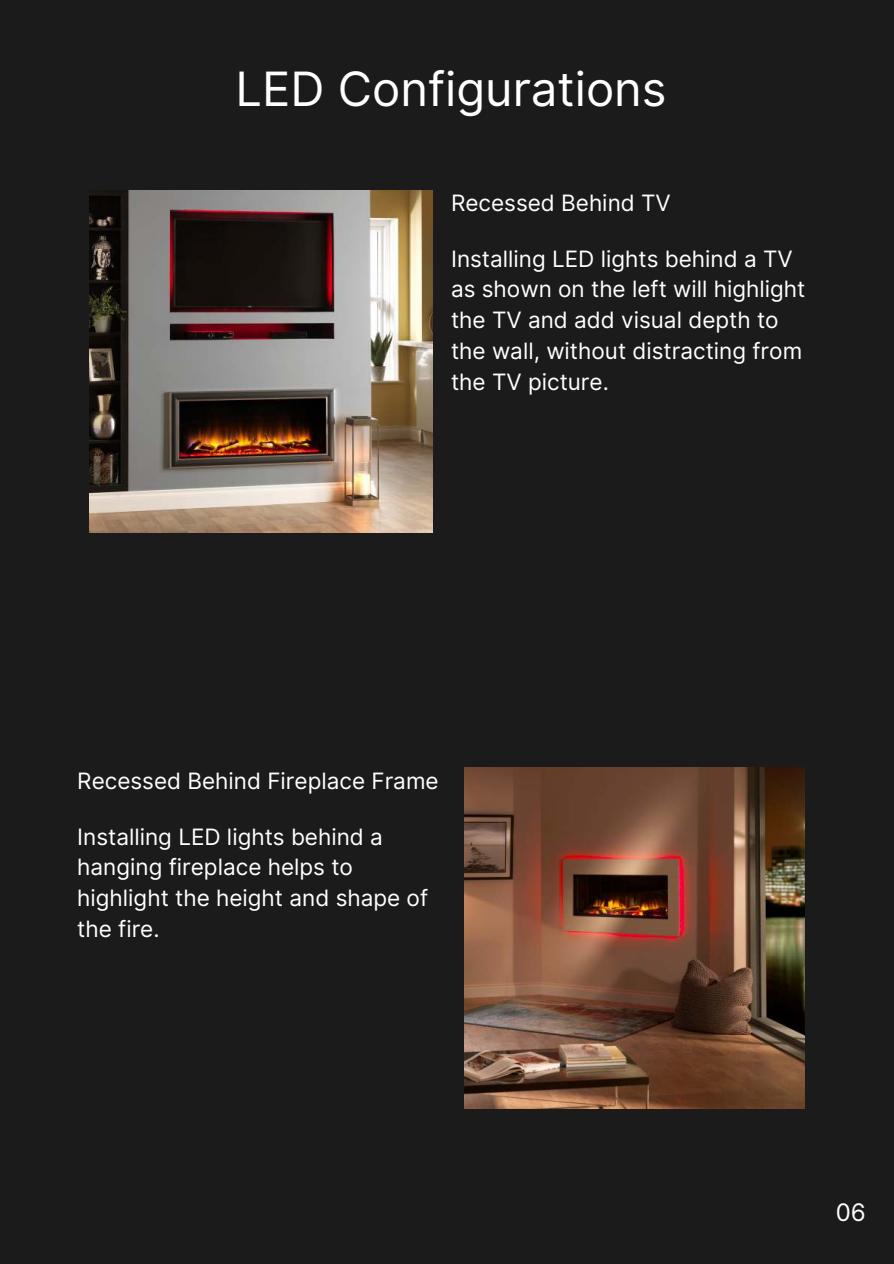
<style>
.page{position:relative;width:894px;height:1264px;background:#fff}
.page>*{position:absolute;margin:0;border:0;box-sizing:border-box;transform-origin:0 0}
.t1{font:47.25px "Inter";color:#fff}
.t2{font:24.15px "Inter";color:#fff}
.t3{font:22.5px/30.6px "Inter";color:#fff}
</style>
<div class="page">
<div style="left:0;top:0;width:893px;height:1263px;background:#1b1b1b"></div>
<img style="left:89px;top:190px;width:343px;height:342px">
<img style="left:464px;top:768px;width:340px;height:340px">
<h1 class="t1" style="left:235px;top:55px;width:432px">LED Configurations</h1>
<p class="t3" style="left:451px;top:187px;width:221px">Recessed Behind TV</p>
<p class="t3" style="left:451px;top:243px;width:356px">Installing LED lights behind a TV as shown on the left will highlight the TV and add visual depth to the wall, without distracting from the TV picture.</p>
<p class="t3" style="left:77px;top:765px;width:363px">Recessed Behind Fireplace Frame</p>
<p class="t3" style="left:77px;top:821px;width:352px">Installing LED lights behind a hanging fireplace helps to highlight the height and shape of the fire.</p>
<p class="t2" style="left:835px;top:1194px;width:32px">06</p>
</div>
